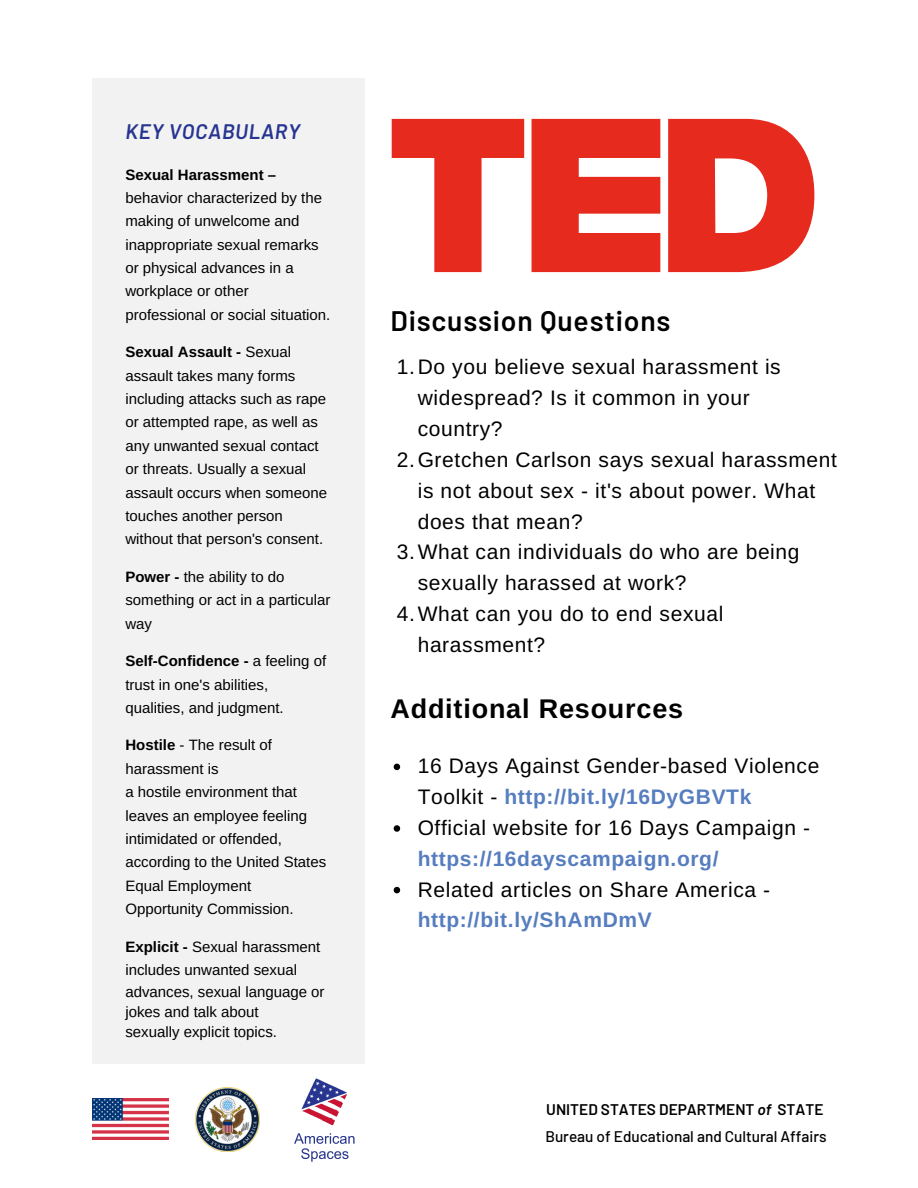
<style>
.page{position:relative;width:918px;height:1188px;background:#fff}
.page>*{position:absolute;margin:0;border:0;box-sizing:border-box;transform-origin:0 0}
.t1{font:600 28.2px "Barlow";letter-spacing:.03em;color:#000}
.t2{font:700 27px "Arimo";letter-spacing:.03em;color:#000}
.t3{font:21px/30.8px "Arimo";letter-spacing:.03em;color:#000}
.t4{font:700 21px "Arimo";letter-spacing:.03em;color:#557dbf}
.t5{font:italic 600 21px "Barlow";letter-spacing:.03em;color:#273591}
.t6{font:500 15.45px/27.5px "Barlow";color:#000}
.t7{font:15px/23.4px "Arimo";color:#000}
.t8{font:15px/20px "Arimo";color:#000}
.t9{font:700 15px "Arimo";color:#000}
.s1{font-weight:700}
.s2{font-weight:700;color:#557dbf}
.s3{font-weight:600}
.s4{font-weight:600;font-style:italic}
</style>
<div class="page">
<svg style="left:394px;top:764px;width:6px;height:6px"></svg>
<svg style="left:394px;top:825px;width:6px;height:7px"></svg>
<svg style="left:394px;top:887px;width:6px;height:6px"></svg>
<div style="left:92px;top:78px;width:272px;height:986px;background:#f2f2f2"></div>
<svg style="left:392px;top:119px;width:422px;height:153px;fill:#e62b1e"></svg>
<img style="left:92px;top:1099px;width:77px;height:40px">
<img style="left:195px;top:1087px;width:65px;height:64px">
<img style="left:294px;top:1078px;width:61px;height:84px">
<h3 class="t5" style="left:125px;top:118px;width:176px">KEY VOCABULARY</h3>
<p class="t9" style="left:125px;top:166px;width:152px">Sexual Harassment –</p>
<p class="t7" style="left:125px;top:186px;width:206px">behavior characterized by the making of unwelcome and inappropriate sexual remarks or physical advances in a workplace or other professional or social situation.</p>
<p class="t7" style="left:125px;top:340px;width:203px"><span class="s1">Sexual Assault -</span> Sexual assault takes many forms including attacks such as rape or attempted rape, as well as any unwanted sexual contact or threats. Usually a sexual assault occurs when someone touches another person without that person's consent.</p>
<p class="t7" style="left:125px;top:565px;width:206px"><span class="s1">Power -</span> the ability to do something or act in a particular way</p>
<p class="t7" style="left:125px;top:649px;width:202px"><span class="s1">Self-Confidence -</span> a feeling of trust in one's abilities, qualities, and judgment.</p>
<p class="t7" style="left:125px;top:733px;width:202px"><span class="s1">Hostile</span> - The result of harassment is<br>a hostile environment that leaves an employee feeling intimidated or offended, according to the United States<br>Equal Employment<br>Opportunity Commission.</p>
<p class="t7" style="left:125px;top:935px;width:196px"><span class="s1">Explicit -</span> Sexual harassment includes unwanted sexual</p>
<p class="t8" style="left:125px;top:982px;width:201px">advances, sexual language or jokes and talk about<br>sexually explicit topics.</p>
<h1 class="t1" style="left:390px;top:302px;width:282px">Discussion Questions</h1>
<h3 class="t3" style="left:397px;top:352px;width:385px">1.Do you believe sexual harassment is</h3>
<h3 class="t3" style="left:418px;top:383px;width:334px">widespread? Is it common in your</h3>
<h3 class="t3" style="left:418px;top:413px;width:86px">country?</h3>
<h3 class="t3" style="left:397px;top:444px;width:442px">2.Gretchen Carlson says sexual harassment</h3>
<h3 class="t3" style="left:418px;top:475px;width:399px">is not about sex - it's about power. What</h3>
<h3 class="t3" style="left:418px;top:506px;width:167px">does that mean?</h3>
<h3 class="t3" style="left:397px;top:537px;width:404px">3.What can individuals do who are being</h3>
<h3 class="t3" style="left:418px;top:567px;width:270px">sexually harassed at work?</h3>
<h3 class="t3" style="left:397px;top:598px;width:328px">4.What can you do to end sexual</h3>
<h3 class="t3" style="left:418px;top:629px;width:129px">harassment?</h3>
<h2 class="t2" style="left:390px;top:694px;width:294px">Additional Resources</h2>
<h3 class="t3" style="left:418px;top:751px;width:403px">16 Days Against Gender-based Violence<br>Toolkit - <span class="s2">http://bit.ly/16DyGBVTk<br></span>Official website for 16 Days Campaign -</h3>
<h3 class="t4" style="left:418px;top:847px;width:302px">https://16dayscampaign.org/</h3>
<h3 class="t3" style="left:418px;top:874px;width:354px">Related articles on Share America -</h3>
<h3 class="t4" style="left:418px;top:908px;width:236px">http://bit.ly/ShAmDmV</h3>
<p class="t6" style="left:545px;top:1095px;width:283px"><span class="s3">UNITED STATES DEPARTMENT</span> <span class="s4">of</span> <span class="s3">STATE<br></span>Bureau of Educational and Cultural Affairs</p>
</div>
